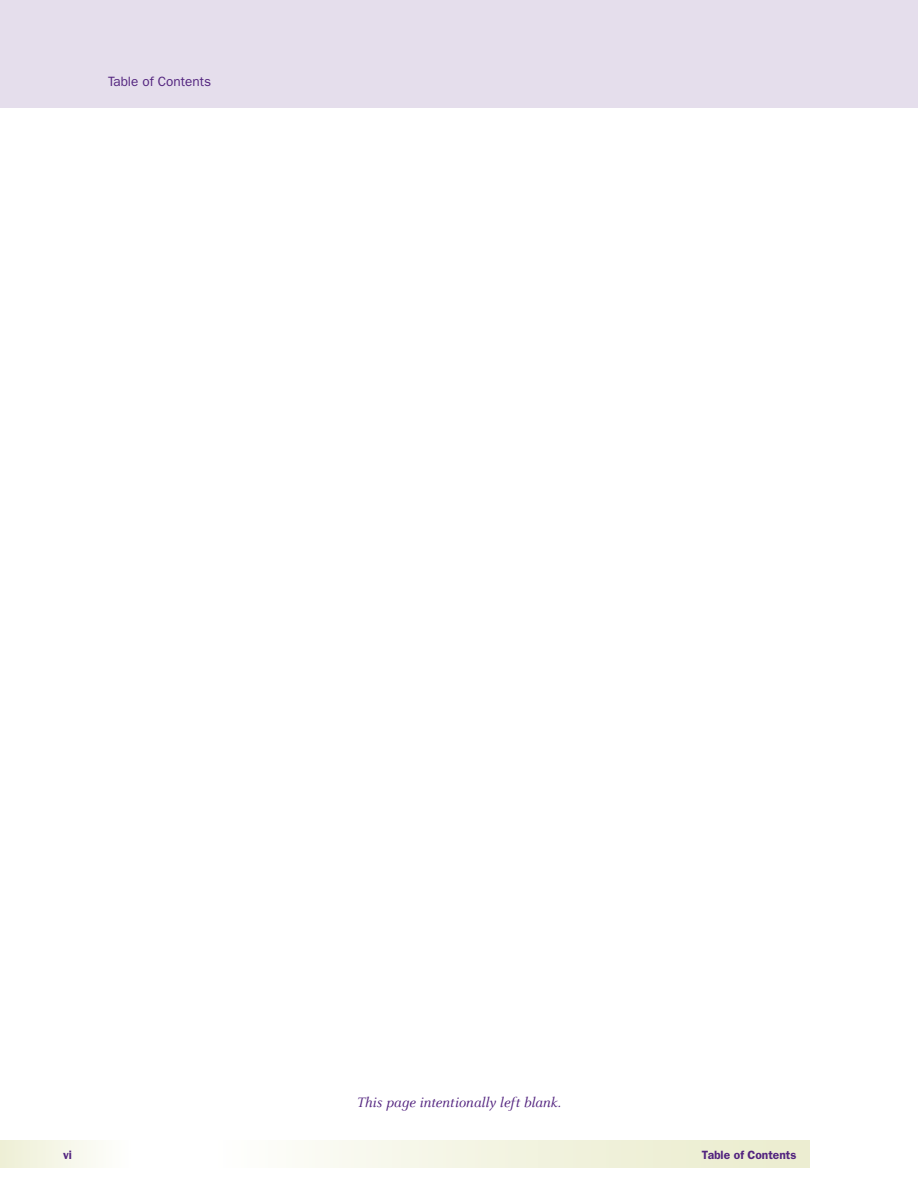
<style>
.page{position:relative;width:918px;height:1188px;background:#fff}
.page>*{position:absolute;margin:0;border:0;box-sizing:border-box;transform-origin:0 0}
.t1{font:italic 15px "Celeste";color:#53247f}
.t2{font:13.5px "Franklin Gothic";color:#53247f}
.t3{font:600 12px "Franklin Gothic";color:#53247f}
</style>
<div class="page">
<div style="left:0;top:0;width:918px;height:108px;background:#e5deec"></div>
<svg style="left:304px;top:1141px;width:506px;height:27px;background:#f1f2de"></svg>
<div style="left:0;top:1141px;width:148px;height:27px;background:linear-gradient(to right,#eeefd5,#fff)"></div>
<p class="t2" style="left:108px;top:74px;width:105px">Table of Contents</p>
<p class="t1" style="left:357px;top:1094px;width:205px">This page intentionally left blank.</p>
<p class="t3" style="left:63px;top:1148px;width:10px">vi</p>
<p class="t3" style="left:702px;top:1148px;width:96px">Table of Contents</p>
</div>
